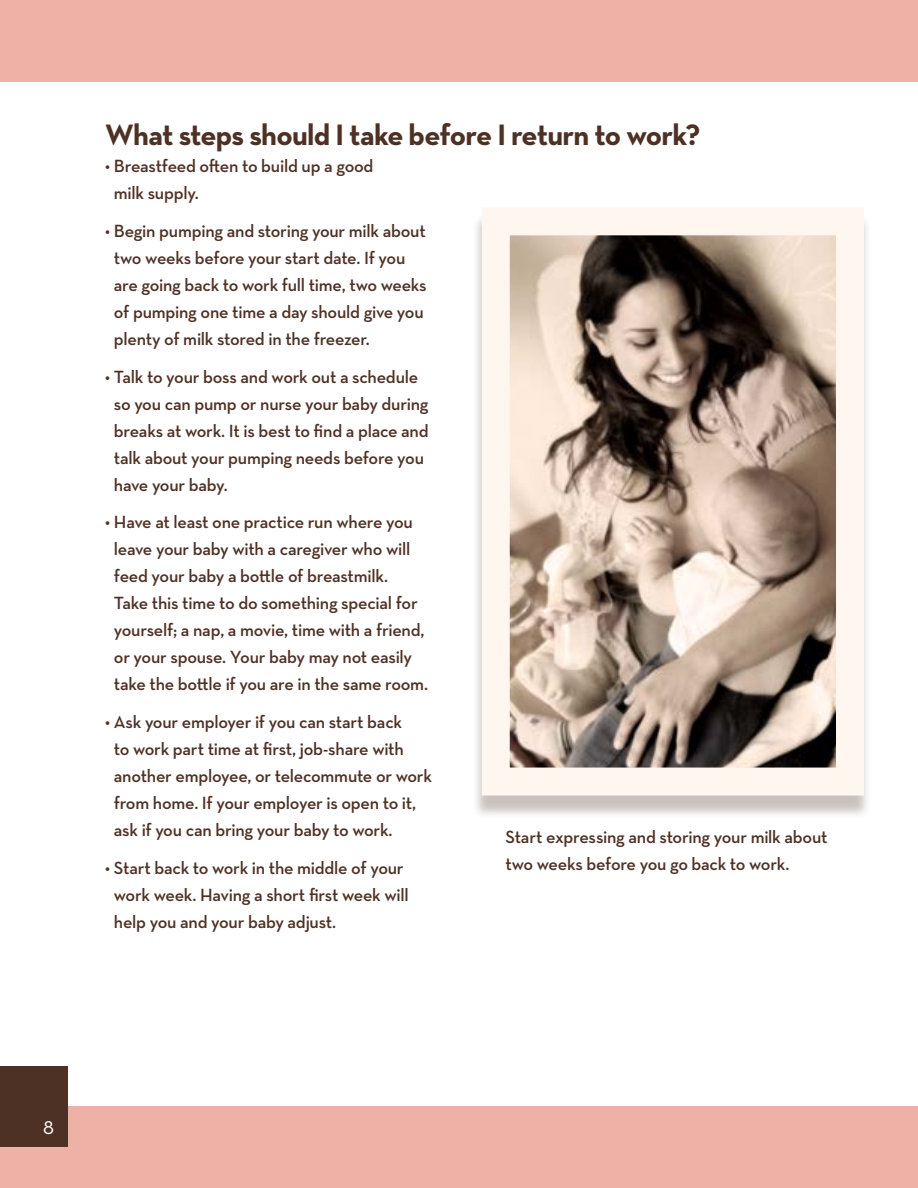
<style>
.page{position:relative;width:918px;height:1188px;background:#fff}
.page>*{position:absolute;margin:0;border:0;box-sizing:border-box;transform-origin:0 0}
.Section_heads{font:700 30px "Neutraface Text";letter-spacing:-.025em;color:#4e3125}
.t1{font:21px "Neutraface Text";color:#fff}
.body_text{font:600 18px/27px "Neutraface Text";letter-spacing:-.015em;color:#4e3125}
</style>
<div class="page">
<div style="left:0;top:0;width:918px;height:82px;background:#eeb1a5"></div>
<div style="left:0;top:1106px;width:918px;height:82px;background:#eeb1a5"></div>
<div style="left:0;top:1066px;width:68px;height:82px;background:#4e3125"></div>
<div style="left:473px;top:214px;width:399px;height:605px;background:#4e3125;opacity:.3"></div>
<img style="left:511px;top:236px;width:324px;height:531px">
<div style="left:482px;top:207px;width:382px;height:589px;border:28px solid #fff6ef"></div>
<p class="Section_heads" style="left:105px;top:115px;width:597px">What steps should I take before I return to work?</p>
<p class="body_text" style="left:114px;top:152px;width:261px;text-indent:-9px">• Breastfeed often to build up a good milk supply.</p>
<p class="body_text" style="left:114px;top:217px;width:314px;text-indent:-9px">• Begin pumping and storing your milk about two weeks before your start date. If you are going back to work full time, two weeks of pumping one time a day should give you plenty of milk stored in the freezer.</p>
<p class="body_text" style="left:114px;top:363px;width:316px;text-indent:-9px">• Talk to your boss and work out a schedule so you can pump or nurse your baby during breaks at work. It is best to find a place and talk about your pumping needs before you have your baby.</p>
<p class="body_text" style="left:114px;top:509px;width:316px;text-indent:-9px">• Have at least one practice run where you leave your baby with a caregiver who will feed your baby a bottle of breastmilk.<br>Take this time to do something special for yourself; a nap, a movie, time with a friend, or your spouse. Your baby may not easily take the bottle if you are in the same room.</p>
<p class="body_text" style="left:114px;top:708px;width:320px;text-indent:-9px">• Ask your employer if you can start back<br>to work part time at first, job-share with another employee, or telecommute or work from home. If your employer is open to it, ask if you can bring your baby to work.</p>
<p class="body_text" style="left:114px;top:854px;width:296px;text-indent:-9px">• Start back to work in the middle of your work week. Having a short first week will help you and your baby adjust.</p>
<p class="body_text" style="left:505px;top:824px;width:324px">Start expressing and storing your milk about two weeks before you go back to work.</p>
<p class="t1" style="left:43px;top:1114px;width:12px">8</p>
</div>
